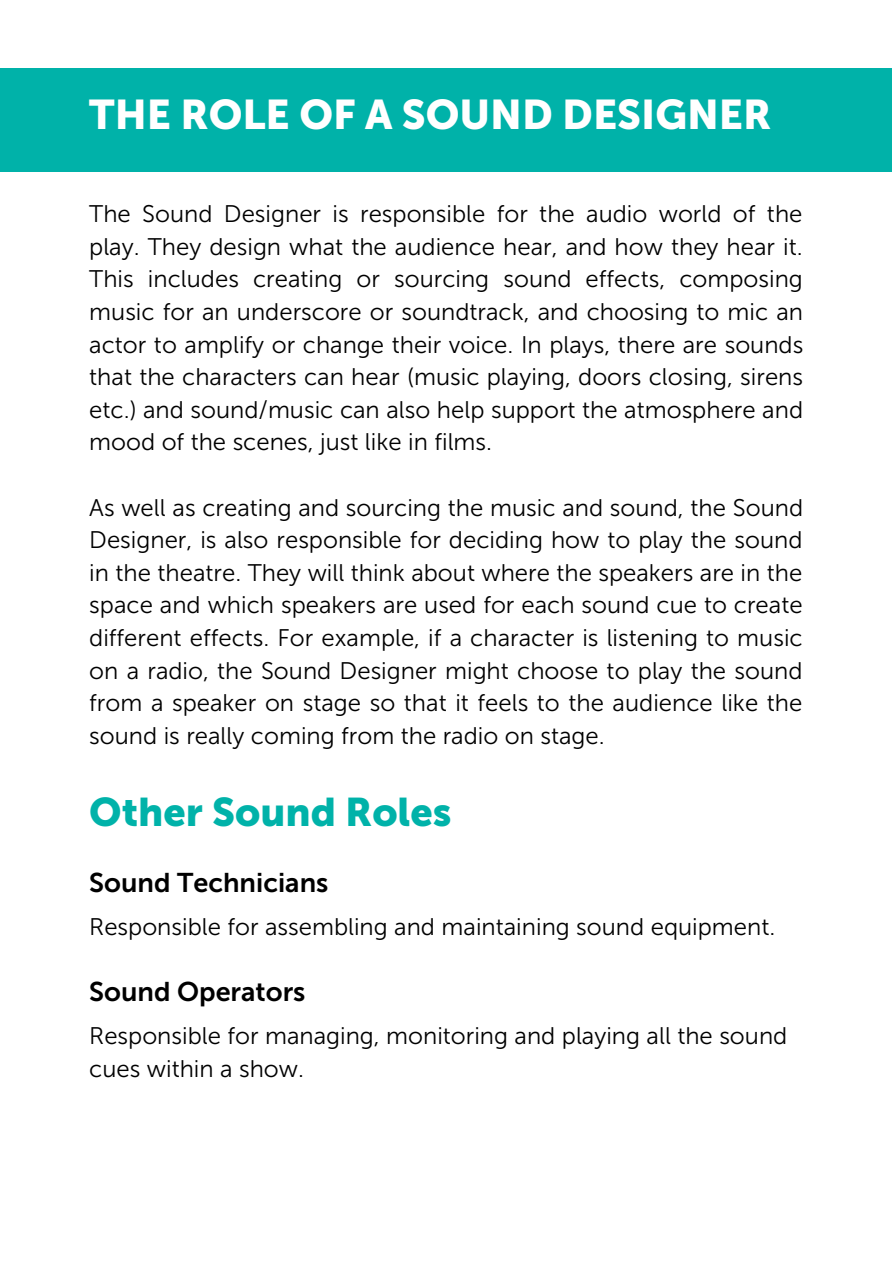
<style>
.page{position:relative;width:893px;height:1264px;background:#fff}
.page>*{position:absolute;margin:0;border:0;box-sizing:border-box;transform-origin:0 0}
.t1{font:41.25px "Museo Sans 900";color:#fff}
.t2{font:39.75px "Museo Sans 900";color:#00b2a9}
.t3{font:27px "Museo Sans 700";color:#000}
.t4{font:24px/32.5px "Museo Sans 300";color:#000;text-align:justify}
</style>
<div class="page">
<div style="left:0;top:68px;width:891px;height:103px;background:#00b2a9"></div>
<h1 class="t1" style="left:89px;top:91px;width:683px">THE ROLE OF A SOUND DESIGNER</h1>
<p class="t4" style="left:89px;top:198px;width:715px">The Sound Designer is responsible for the audio world of the play. They design what the audience hear, and how they hear it.<br>This includes creating or sourcing sound effects, composing music for an underscore or soundtrack, and choosing to mic an actor to amplify or change their voice. In plays, there are sounds that the characters can hear (music playing, doors closing, sirens etc.) and sound/music can also help support the atmosphere and mood of the scenes, just like in films.</p>
<p class="t4" style="left:89px;top:491px;width:715px">As well as creating and sourcing the music and sound, the Sound Designer, is also responsible for deciding how to play the sound in the theatre. They will think about where the speakers are in the space and which speakers are used for each sound cue to create different effects. For example, if a character is listening to music on a radio, the Sound Designer might choose to play the sound from a speaker on stage so that it feels to the audience like the sound is really coming from the radio on stage.</p>
<h2 class="t2" style="left:89px;top:789px;width:364px">Other Sound Roles</h2>
<p class="t3" style="left:89px;top:866px;width:241px">Sound Technicians</p>
<p class="t4" style="left:89px;top:910px;width:687px">Responsible for assembling and maintaining sound equipment.</p>
<p class="t3" style="left:89px;top:975px;width:218px">Sound Operators</p>
<p class="t4" style="left:89px;top:1019px;width:699px">Responsible for managing, monitoring and playing all the sound cues within a show.</p>
</div>
